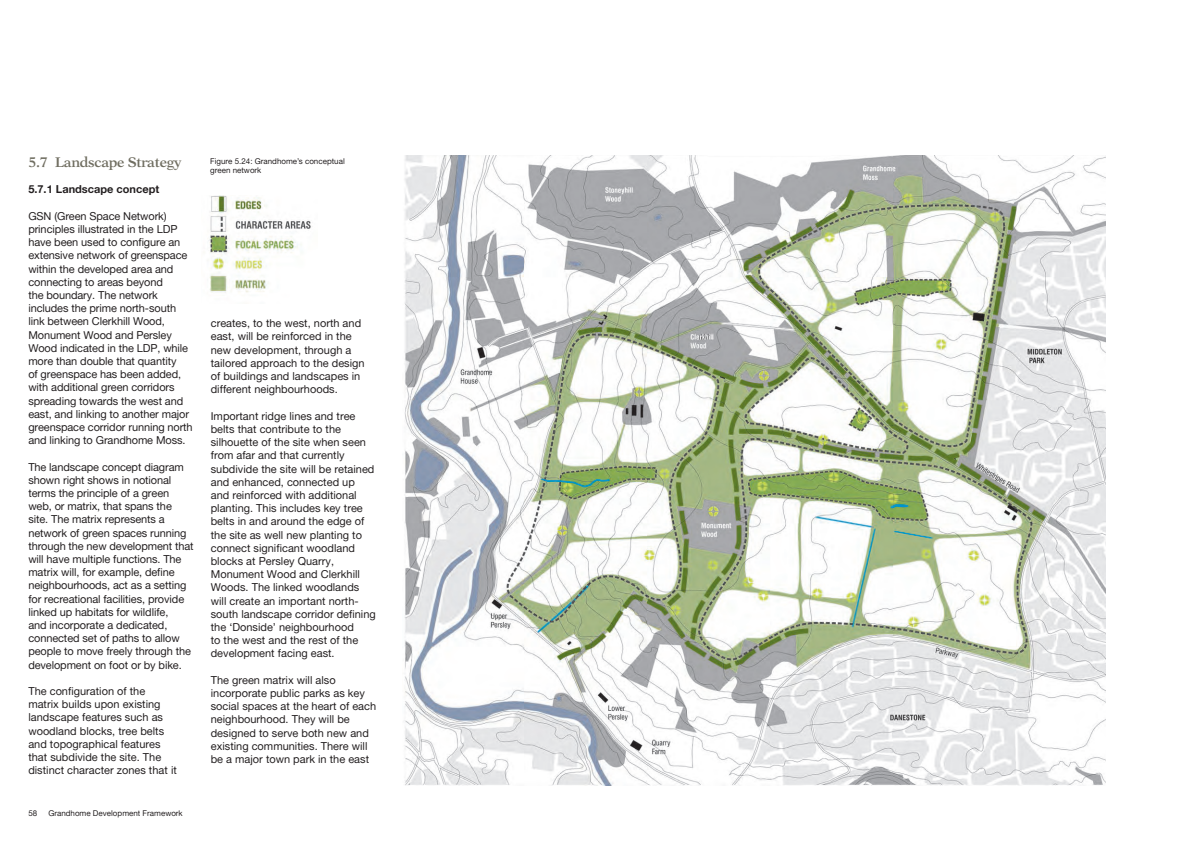
<style>
.page{position:relative;width:1191px;height:842px;background:#fff}
.page>*{position:absolute;margin:0;border:0;box-sizing:border-box;transform-origin:0 0}
.t1{font:600 14px "New Aster";letter-spacing:-.02em;color:#706e61}
.t2{font:11px/13.2px "Alte Haas Grotesk";color:#231f20}
.t3{font:11px "Alte Haas Grotesk Bold";color:#231f20}
.t4{font:8px/9.6px "Alte Haas Grotesk";color:#231f20}
</style>
<div class="page">
<img style="left:404px;top:156px;width:702px;height:629px">
<img style="left:208px;top:196px;width:103px;height:97px">
<p class="t1" style="left:28px;top:154px;width:155px">5.7 Landscape Strategy</p>
<p class="t3" style="left:28px;top:183px;width:133px">5.7.1 Landscape concept</p>
<p class="t2" style="left:28px;top:209px;width:166px">GSN (Green Space Network) principles illustrated in the LDP have been used to configure an extensive network of greenspace within the developed area and connecting to areas beyond<br>the boundary. The network includes the prime north-south link between Clerkhill Wood,<br>Monument Wood and Persley<br>Wood indicated in the LDP, while more than double that quantity<br>of greenspace has been added, with additional green corridors spreading towards the west and east, and linking to another major greenspace corridor running north and linking to Grandhome Moss.</p>
<p class="t2" style="left:28px;top:460px;width:167px">The landscape concept diagram shown right shows in notional terms the principle of a green web, or matrix, that spans the site. The matrix represents a network of green spaces running through the new development that will have multiple functions. The matrix will, for example, define neighbourhoods, act as a setting for recreational facilities, provide linked up habitats for wildlife,<br>and incorporate a dedicated, connected set of paths to allow people to move freely through the development on foot or by bike.</p>
<p class="t2" style="left:28px;top:684px;width:150px">The configuration of the matrix builds upon existing landscape features such as woodland blocks, tree belts and topographical features that subdivide the site. The distinct character zones that it</p>
<p class="t4" style="left:28px;top:809px;width:10px">58</p>
<p class="t4" style="left:48px;top:809px;width:136px">Grandhome Development Framework</p>
<p class="t4" style="left:210px;top:156px;width:136px">Figure 5.24: Grandhome’s conceptual green network</p>
<p class="t2" style="left:211px;top:317px;width:155px">creates, to the west, north and east, will be reinforced in the new development, through a tailored approach to the design of buildings and landscapes in different neighbourhoods.</p>
<p class="t2" style="left:211px;top:409px;width:167px">Important ridge lines and tree belts that contribute to the silhouette of the site when seen from afar and that currently subdivide the site will be retained and enhanced, connected up and reinforced with additional planting. This includes key tree belts in and around the edge of the site as well new planting to connect significant woodland blocks at Persley Quarry,<br>Monument Wood and Clerkhill<br>Woods. The linked woodlands will create an important north&shy;south landscape corridor defining the ‘Donside’ neighbourhood<br>to the west and the rest of the development facing east.</p>
<p class="t2" style="left:211px;top:673px;width:167px">The green matrix will also incorporate public parks as key social spaces at the heart of each neighbourhood. They will be designed to serve both new and existing communities. There will be a major town park in the east</p>
</div>
